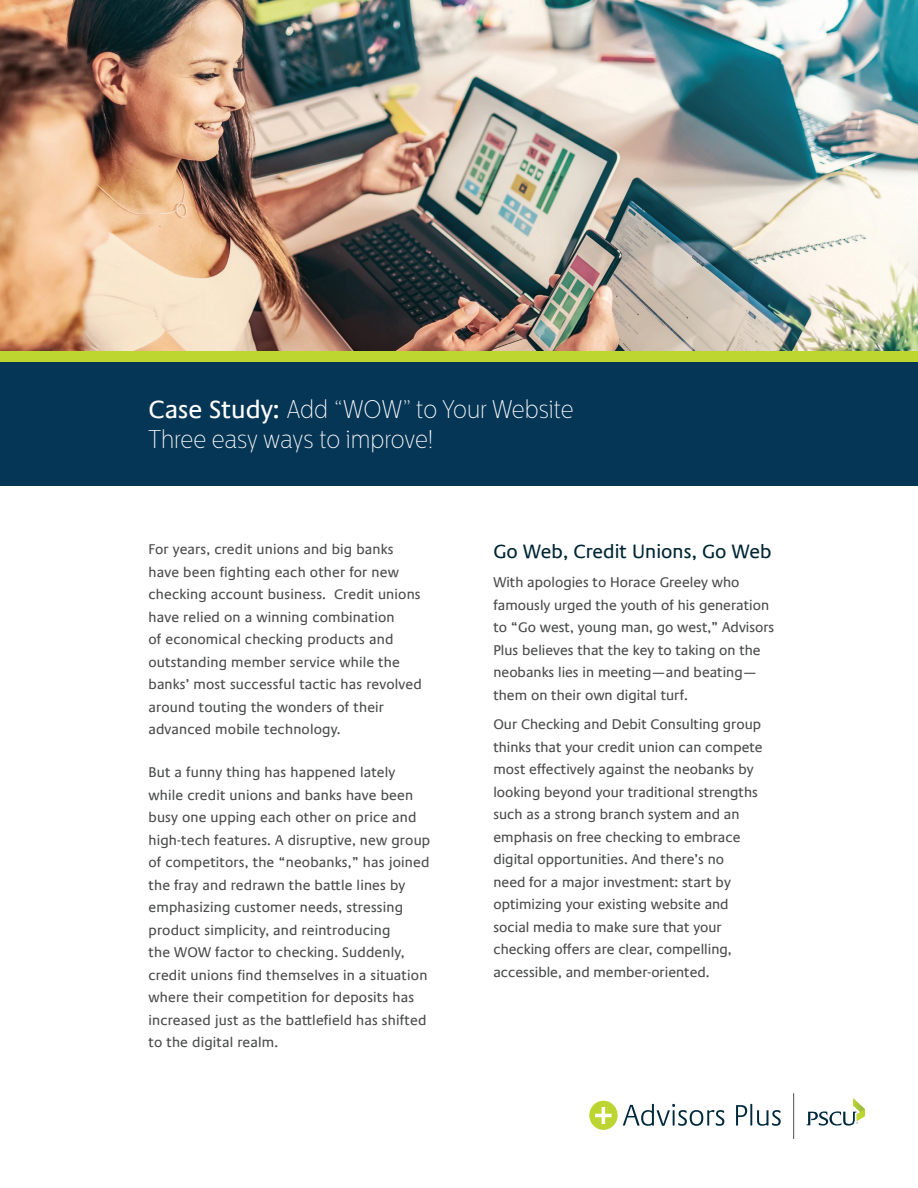
<style>
.page{position:relative;width:918px;height:1188px;background:#fff}
.page>*{position:absolute;margin:0;border:0;box-sizing:border-box;transform-origin:0 0}
.t1{font:100 25.5px/29.2px "Centrale Sans Cnd";letter-spacing:-.005em;color:#fff}
.t2{font:19.5px "Praxis Com";color:#002634}
.t3{font:14.25px/22.5px "Praxis Com";letter-spacing:.01em;color:#4b4c4d}
.s1{font-family:"Praxis Com";font-weight:400}
</style>
<div class="page">
<img style="left:0;top:0;width:918px;height:351px">
<div style="left:0;top:353px;width:918px;height:132px;background:#063655"></div>
<div style="left:0;top:351px;width:918px;height:11px;background:#bed630"></div>
<svg style="left:623px;top:1104px;width:101px;height:22px"></svg>
<svg style="left:736px;top:1105px;width:11px;height:21px"></svg>
<hr style="left:750px;top:1104px;width:2px;height:22px;background:#00293c">
<svg style="left:757px;top:1110px;width:24px;height:16px"></svg>
<hr style="left:793px;top:1093px;width:1px;height:46px;background:#4b4c4d">
<svg style="left:806px;top:1098px;width:59px;height:28px"></svg>
<svg style="left:589px;top:1101px;width:29px;height:29px"></svg>
<svg style="left:595px;top:1107px;width:17px;height:17px"></svg>
<h1 class="t1" style="left:148px;top:395px;width:427px"><span class="s1">Case Study:</span> Add “WOW” to Your Website<br>Three easy ways to improve!</h1>
<p class="t3" style="left:148px;top:538px;width:275px">For years, credit unions and big banks have been fighting each other for new checking account business. Credit unions have relied on a winning combination<br>of economical checking products and outstanding member service while the banks’ most successful tactic has revolved around touting the wonders of their advanced mobile technology.</p>
<p class="t3" style="left:148px;top:761px;width:283px">But a funny thing has happened lately while credit unions and banks have been busy one upping each other on price and high-tech features. A disruptive, new group of competitors, the “neobanks,” has joined the fray and redrawn the battle lines by emphasizing customer needs, stressing product simplicity, and reintroducing<br>the WOW factor to checking. Suddenly, credit unions find themselves in a situation where their competition for deposits has increased just as the battlefield has shifted to the digital realm.</p>
<h2 class="t2" style="left:493px;top:540px;width:280px">Go Web, Credit Unions, Go Web</h2>
<p class="t3" style="left:493px;top:571px;width:283px">With apologies to Horace Greeley who famously urged the youth of his generation to “Go west, young man, go west,” Advisors Plus believes that the key to taking on the neobanks lies in meeting—and beating— them on their own digital turf.</p>
<p class="t3" style="left:493px;top:713px;width:271px">Our Checking and Debit Consulting group thinks that your credit union can compete most effectively against the neobanks by looking beyond your traditional strengths such as a strong branch system and an emphasis on free checking to embrace digital opportunities. And there’s no<br>need for a major investment: start by optimizing your existing website and social media to make sure that your checking offers are clear, compelling, accessible, and member-oriented.</p>
</div>
